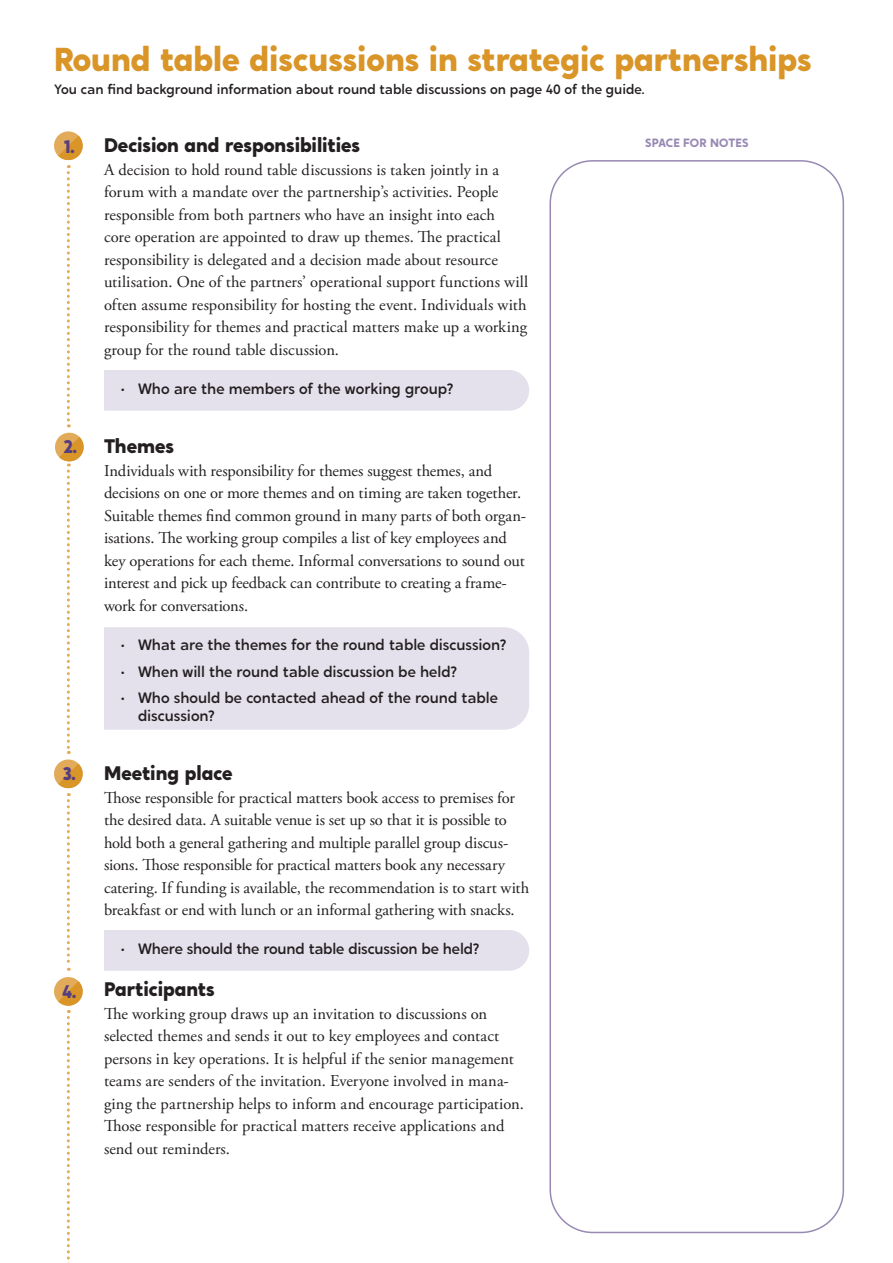
<style>
.page{position:relative;width:893px;height:1263px;background:#fff}
.page>*{position:absolute;margin:0;border:0;box-sizing:border-box;transform-origin:0 0}
.t1{font:800 33px "Crossten";color:#d99527}
.t2{font:800 19.5px "Crossten";letter-spacing:-.005em;color:#231f20}
.t3{font:16.5px/22.5px "Adobe Garamond Pro";letter-spacing:-.005em;color:#231f20}
.t4{font:500 15px/18px "Crossten";letter-spacing:-.005em;color:#231f20}
.t5{font:500 13.5px "Crossten";letter-spacing:-.005em;color:#231f20}
.t6{font:700 12px "Crossten";letter-spacing:.005em;color:#9789b3}
.s1{font-size:18.3px;color:#553d80}
</style>
<div class="page">
<div style="left:104px;top:627px;width:425px;height:103px;background:#e5e1ec"></div>
<div style="left:104px;top:930px;width:425px;height:41px;background:#e5e1ec"></div>
<div style="left:104px;top:370px;width:425px;height:41px;background:#e5e1ec"></div>
<svg style="left:54px;top:131px;width:30px;height:1132px"></svg>
<div style="left:549px;top:160px;width:295px;height:1073px;border:2px solid #9789b3;border-radius:43px"></div>
<h1 class="t1" style="left:54px;top:39px;width:759px">Round table discussions in strategic partnerships</h1>
<p class="t5" style="left:54px;top:81px;width:592px">You can find background information about round table discussions on page 40 of the guide.</p>
<p class="t2" style="left:64px;top:133px;width:297px"><span class="s1">1.</span> Decision and responsibilities</p>
<p class="t3" style="left:104px;top:159px;width:426px">A decision to hold round table discussions is taken jointly in a forum with a mandate over the partnership’s activities. People responsible from both partners who have an insight into each<br>core operation are appointed to draw up themes. The practical responsibility is delegated and a decision made about resource utilisation. One of the partners’ operational support functions will often assume responsibility for hosting the event. Individuals with responsibility for themes and practical matters make up a working group for the round table discussion.</p>
<p class="t4" style="left:121px;top:380px;width:334px">• Who are the members of the working group?</p>
<p class="t6" style="left:645px;top:135px;width:105px">SPACE FOR NOTES</p>
<p class="t2" style="left:64px;top:434px;width:112px"><span class="s1">2.</span> Themes</p>
<p class="t3" style="left:104px;top:460px;width:424px">Individuals with responsibility for themes suggest themes, and decisions on one or more themes and on timing are taken together.<br>Suitable themes find common ground in many parts of both organ&shy;isations. The working group compiles a list of key employees and key operations for each theme. Informal conversations to sound out interest and pick up feedback can contribute to creating a frame&shy;work for conversations.</p>
<p class="t4" style="left:121px;top:636px;width:387px">• What are the themes for the round table discussion?</p>
<p class="t4" style="left:121px;top:662px;width:338px">• When will the round table discussion be held?</p>
<p class="t4" style="left:138px;top:689px;width:361px;text-indent:-17px">• Who should be contacted ahead of the round table discussion?</p>
<p class="t2" style="left:63px;top:761px;width:171px"><span class="s1">3.</span> Meeting place</p>
<p class="t3" style="left:104px;top:787px;width:427px">Those responsible for practical matters book access to premises for the desired data. A suitable venue is set up so that it is possible to hold both a general gathering and multiple parallel group discus&shy;sions. Those responsible for practical matters book any necessary catering. If funding is available, the recommendation is to start with breakfast or end with lunch or an informal gathering with snacks.</p>
<p class="t4" style="left:121px;top:940px;width:360px">• Where should the round table discussion be held?</p>
<p class="t2" style="left:62px;top:977px;width:154px"><span class="s1">4.</span> Participants</p>
<p class="t3" style="left:104px;top:1003px;width:421px">The working group draws up an invitation to discussions on selected themes and sends it out to key employees and contact persons in key operations. It is helpful if the senior management teams are senders of the invitation. Everyone involved in mana&shy;ging the partnership helps to inform and encourage participation.<br>Those responsible for practical matters receive applications and send out reminders.</p>
</div>
